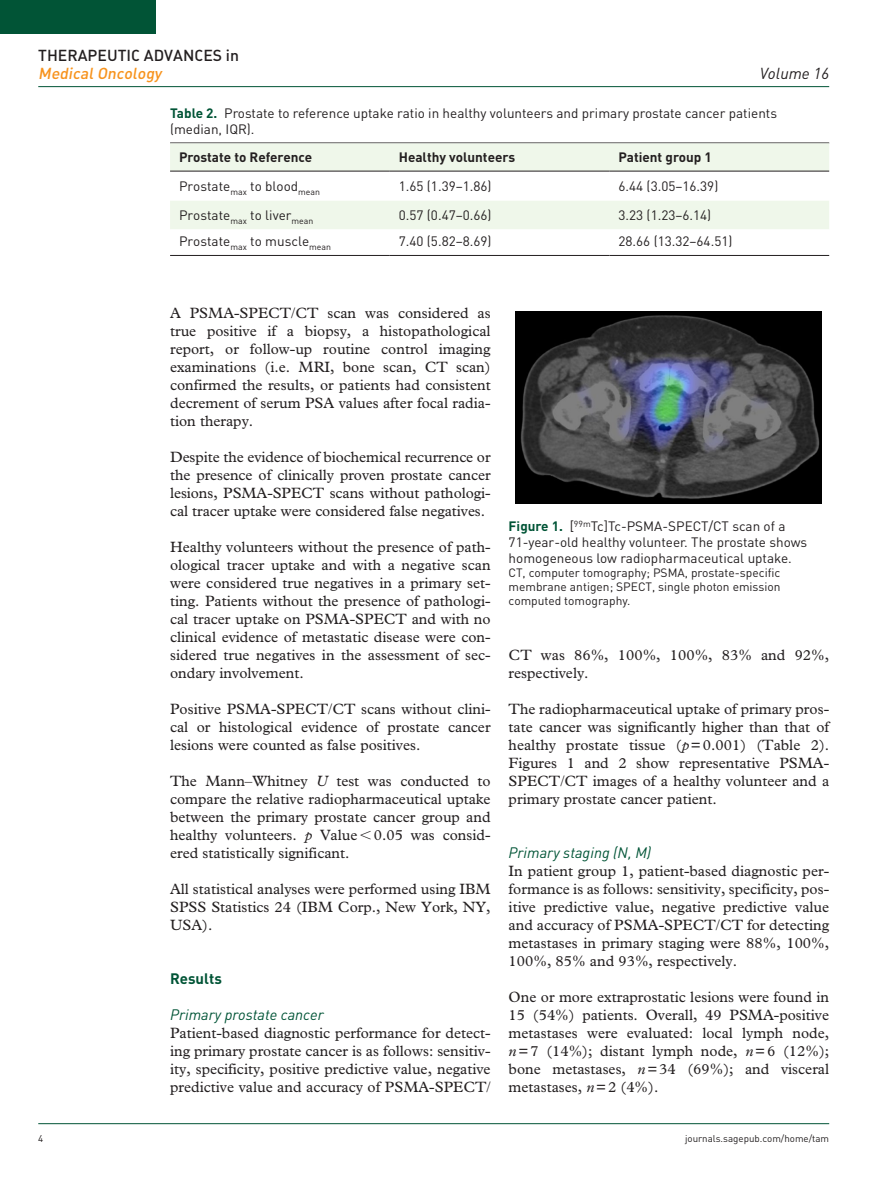
<style>
.page{position:relative;width:893px;height:1191px;background:#fff}
.page>*{position:absolute;margin:0;border:0;box-sizing:border-box;transform-origin:0 0}
.t1{font:15.75px "DIN Medium Alternate";color:#231f20}
.t2{font:italic 15.75px "DIN Medium Alternate";color:#f7931d}
.t3{font:italic 15.75px "DIN";color:#231f20}
.t4{font:15px/18px "Plantin Std";color:#231f20;text-align:justify}
.t5{font:italic 15px "DIN";color:#015436}
.t6{font:700 15px "DIN";color:#015436}
.t7{font:13.5px/15.8px "DIN";color:#231f20}
.t8{font:700 13.5px "DIN";color:#231f20}
.t9{font:12px/14.2px "DIN";color:#231f20;text-align:justify}
.t10{font:9.75px "DIN";color:#231f20}
.s1{font-weight:700;color:#015436}
.s2{font-style:italic}
</style>
<div class="page">
<hr style="left:38px;top:86px;width:791px;height:1px;background:#015436">
<hr style="left:38px;top:1123px;width:791px;height:1px;background:#015436">
<div style="left:0;top:0;width:155px;height:34px;background:#015436"></div>
<svg style="left:170px;top:143px;width:659px;height:28px;fill:#eff7ea"></svg>
<div style="left:170px;top:201px;width:659px;height:28px;background:#eff7ea"></div>
<hr style="left:170px;top:171px;width:220px;height:1px;background:#231f20">
<hr style="left:390px;top:171px;width:219px;height:1px;background:#231f20">
<hr style="left:609px;top:171px;width:220px;height:1px;background:#231f20">
<hr style="left:170px;top:255px;width:220px;height:1px;background:#231f20">
<hr style="left:390px;top:255px;width:219px;height:1px;background:#231f20">
<hr style="left:609px;top:255px;width:220px;height:1px;background:#231f20">
<img style="left:516px;top:311px;width:306px;height:192px">
<p class="t1" style="left:38px;top:45px;width:202px">THERAPEUTIC ADVANCES IN</p>
<p class="t2" style="left:38px;top:63px;width:125px">MedicalOncology</p>
<p class="t3" style="left:760px;top:63px;width:71px">Volume 16</p>
<p class="t7" style="left:170px;top:105px;width:608px"><span class="s1">Table 2.</span> Prostate to reference uptake ratio in healthy volunteers and primary prostate cancer patients (median, IQR).</p>
<p class="t8" style="left:179px;top:148px;width:135px">Prostate to Reference</p>
<p class="t8" style="left:399px;top:148px;width:118px">Healthy volunteers</p>
<p class="t8" style="left:618px;top:148px;width:95px">Patient group 1</p>
<p class="t7" style="left:179px;top:178px;width:143px">Prostate<sub>max</sub> to blood<sub>mean</sub></p>
<p class="t7" style="left:399px;top:178px;width:94px">1.65 (1.39–1.86)</p>
<p class="t7" style="left:618px;top:178px;width:101px">6.44 (3.05–16.39)</p>
<p class="t7" style="left:179px;top:207px;width:136px">Prostate<sub>max</sub> to liver<sub>mean</sub></p>
<p class="t7" style="left:399px;top:207px;width:94px">0.57 (0.47–0.66)</p>
<p class="t7" style="left:618px;top:207px;width:94px">3.23 (1.23–6.14)</p>
<p class="t7" style="left:179px;top:233px;width:153px">Prostate<sub>max</sub> to muscle<sub>mean</sub></p>
<p class="t7" style="left:399px;top:233px;width:94px">7.40 (5.82–8.69)</p>
<p class="t7" style="left:618px;top:233px;width:115px">28.66 (13.32–64.51)</p>
<p class="t4" style="left:170px;top:304px;width:322px">A PSMA-SPECT/CT scan was considered as true positive if a biopsy, a histopathological report, or follow-up routine control imaging examinations (i.e. MRI, bone scan, CT scan) confirmed the results, or patients had consistent decrement of serum PSA values after focal radia&shy;tion therapy.</p>
<p class="t4" style="left:170px;top:448px;width:322px">Despite the evidence of biochemical recurrence or the presence of clinically proven prostate cancer lesions, PSMA-SPECT scans without pathologi&shy;cal tracer uptake were considered false negatives.</p>
<p class="t4" style="left:170px;top:538px;width:322px">Healthy volunteers without the presence of path&shy;ological tracer uptake and with a negative scan were considered true negatives in a primary set&shy;ting. Patients without the presence of pathologi&shy;cal tracer uptake on PSMA-SPECT and with no clinical evidence of metastatic disease were con&shy;sidered true negatives in the assessment of sec&shy;ondary involvement.</p>
<p class="t4" style="left:170px;top:700px;width:322px">Positive PSMA-SPECT/CT scans without clini&shy;cal or histological evidence of prostate cancer lesions were counted as false positives.</p>
<p class="t4" style="left:170px;top:772px;width:322px">The Mann–Whitney <span class="s2">U</span> test was conducted to compare the relative radiopharmaceutical uptake between the primary prostate cancer group and healthy volunteers. <span class="s2">p</span> Value 0.05 was consid&shy;ered statistically significant.</p>
<p class="t4" style="left:170px;top:880px;width:322px">All statistical analyses were performed using IBM SPSS Statistics 24 (IBM Corp., New York, NY, USA).</p>
<p class="t6" style="left:170px;top:969px;width:53px">Results</p>
<p class="t5" style="left:170px;top:1005px;width:155px">Primary prostate cancer</p>
<p class="t4" style="left:170px;top:1024px;width:322px">Patient-based diagnostic performance for detect&shy;ing primary prostate cancer is as follows: sensitiv&shy;ity, specificity, positive predictive value, negative predictive value and accuracy of PSMA-SPECT/</p>
<p class="t7" style="left:509px;top:518px;width:300px"><span class="s1">Figure 1.</span> [<sup>99m</sup>Tc]Tc-PSMA-SPECT/CT scan of a<br>71-year-old healthy volunteer. The prostate shows homogeneous low radiopharmaceutical uptake.</p>
<p class="t9" style="left:509px;top:565px;width:273px">CT, computer tomography; PSMA, prostate-specific membrane antigen; SPECT, single photon emission computed tomography.</p>
<p class="t4" style="left:509px;top:646px;width:322px">CT was 86%, 100%, 100%, 83% and 92%, respectively.</p>
<p class="t4" style="left:509px;top:700px;width:322px">The radiopharmaceutical uptake of primary pros&shy;tate cancer was significantly higher than that of healthy prostate tissue (<span class="s2">p</span>=0.001) (Table 2).<br>Figures 1 and 2 show representative PSMA-SPECT/CT images of a healthy volunteer and a primary prostate cancer patient.</p>
<p class="t5" style="left:509px;top:843px;width:144px">Primary staging (N, M)</p>
<p class="t4" style="left:509px;top:862px;width:322px">In patient group 1, patient-based diagnostic per&shy;formance is as follows: sensitivity, specificity, pos&shy;itive predictive value, negative predictive value and accuracy of PSMA-SPECT/CT for detecting metastases in primary staging were 88%, 100%, 100%, 85% and 93%, respectively.</p>
<p class="t4" style="left:509px;top:988px;width:322px">One or more extraprostatic lesions were found in 15 (54%) patients. Overall, 49 PSMA-positive metastases were evaluated: local lymph node, <span class="s2">n</span>=7 (14%); distant lymph node, <span class="s2">n</span>=6 (12%); bone metastases, <span class="s2">n</span>=34 (69%); and visceral metastases, <span class="s2">n</span>=2 (4%).</p>
<p class="t10" style="left:38px;top:1132px;width:7px">4</p>
<p class="t10" style="left:685px;top:1132px;width:146px">journals.sagepub.com/home/tam</p>
</div>
